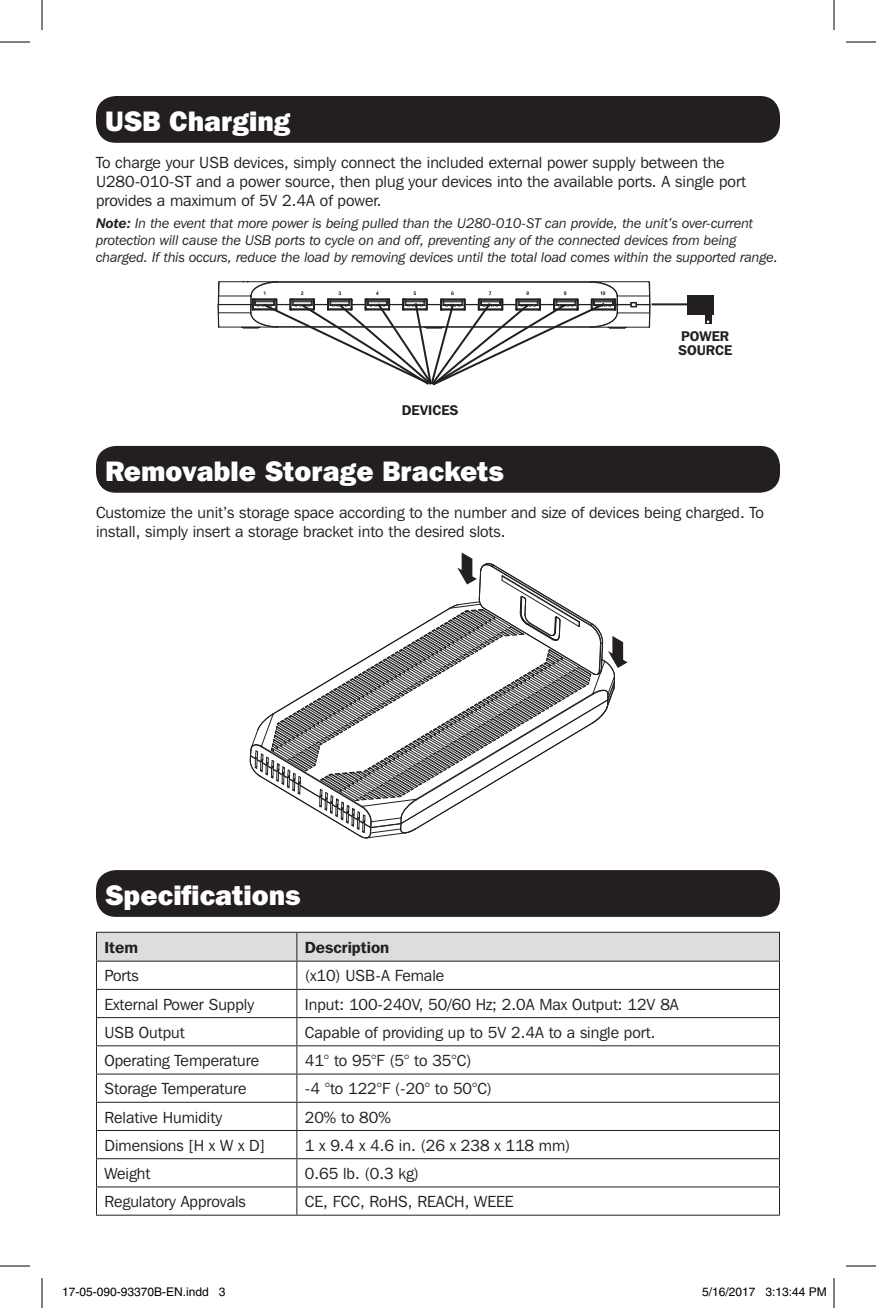
<style>
.page{position:relative;width:876px;height:1308px;background:#fff}
.page>*{position:absolute;margin:0;border:0;box-sizing:border-box;transform-origin:0 0}
.t1{font:800 28px "Franklin Gothic IT Cby BT";color:#fff}
.t2{font:16px/19.2px "Franklin Gothic IT Cby BT";color:#231f20}
.t3{font:600 16px "Franklin Gothic IT Cby BT";color:#231f20}
.t4{font:italic 14px/16.8px "Franklin Gothic IT Cby BT";color:#231f20}
.t5{font:600 14px/14px "Franklin Gothic IT Cby BT";color:#231f20}
.t6{font:12px "Helvetica";color:#000}
.s1{font-weight:600}
</style>
<div class="page">
<div style="left:96px;top:446px;width:684px;height:47px;background:#231f20;border-radius:20px"></div>
<div style="left:96px;top:870px;width:684px;height:47px;background:#231f20;border-radius:20px"></div>
<div style="left:96px;top:96px;width:684px;height:47px;background:#231f20;border-radius:20px"></div>
<hr style="left:219px;top:327px;width:430px;height:1px;background:#231f20">
<hr style="left:218px;top:312px;width:33px;height:1px;background:#231f20">
<hr style="left:218px;top:304px;width:34px;height:1px;background:#231f20">
<hr style="left:219px;top:296px;width:32px;height:1px;background:#231f20">
<hr style="left:219px;top:281px;width:430px;height:1px;background:#231f20">
<svg style="left:218px;top:281px;width:4px;height:47px"></svg>
<hr style="left:652px;top:303px;width:35px;height:2px;background:#231f20">
<div style="left:687px;top:295px;width:27px;height:19px;background:#231f20"></div>
<svg style="left:705px;top:314px;width:6px;height:10px"></svg>
<svg style="left:241px;top:280px;width:410px;height:106px"></svg>
<svg style="left:249px;top:553px;width:379px;height:286px"></svg>
<svg style="left:96px;top:932px;width:684px;height:283px"></svg>
<hr style="left:96px;top:1215px;width:201px;height:1px;background:#231f20">
<hr style="left:297px;top:1215px;width:483px;height:1px;background:#231f20">
<hr style="left:0;top:42px;width:30px;height:1px;background:#000">
<hr style="left:846px;top:42px;width:30px;height:1px;background:#000">
<hr style="left:0;top:1266px;width:30px;height:1px;background:#000">
<hr style="left:846px;top:1266px;width:30px;height:1px;background:#000">
<hr style="left:42px;top:0;width:1px;height:30px;background:#000">
<hr style="left:42px;top:1278px;width:1px;height:30px;background:#000">
<hr style="left:834px;top:0;width:1px;height:30px;background:#000">
<hr style="left:834px;top:1278px;width:1px;height:30px;background:#000">
<div style="left:111px;top:1288px;width:5px;height:8px;border:1px solid #fff;border-radius:50%"></div>
<div style="left:110px;top:1287px;width:7px;height:10px;border:1px solid #fff;border-radius:50%"></div>
<p class="t1" style="left:105px;top:103px;width:187px">USB Charging</p>
<p class="t2" style="left:96px;top:153px;width:651px">To charge your USB devices, simply connect the included external power supply between the<br>U280-010-ST and a power source, then plug your devices into the available ports. A single port provides a maximum of 5V 2.4A of power.</p>
<p class="t4" style="left:96px;top:215px;width:684px"><span class="s1">Note:</span> In the event that more power is being pulled than the U280-010-ST can provide, the unit’s over-current protection will cause the USB ports to cycle on and off, preventing any of the connected devices from being charged. If this occurs, reduce the load by removing devices until the total load comes within the supported range.</p>
<p class="t5" style="left:402px;top:403px;width:58px">DEVICES</p>
<p class="t1" style="left:105px;top:453px;width:401px">Removable Storage Brackets</p>
<p class="t5" style="left:678px;top:329px;width:56px">POWER<br>SOURCE</p>
<p class="t2" style="left:96px;top:503px;width:670px">Customize the unit’s storage space according to the number and size of devices being charged. To install, simply insert a storage bracket into the desired slots.</p>
<p class="t1" style="left:105px;top:877px;width:197px">Specifications</p>
<p class="t3" style="left:104px;top:937px;width:35px">Item</p>
<p class="t3" style="left:305px;top:937px;width:86px">Description</p>
<p class="t2" style="left:104px;top:966px;width:36px">Ports</p>
<p class="t2" style="left:305px;top:966px;width:141px">(x10) USB-A Female</p>
<p class="t2" style="left:104px;top:994px;width:151px">External Power Supply</p>
<p class="t2" style="left:305px;top:994px;width:375px">Input: 100-240V, 50/60 Hz; 2.0A Max Output: 12V 8A</p>
<p class="t2" style="left:104px;top:1022px;width:82px">USB Output</p>
<p class="t2" style="left:305px;top:1022px;width:352px">Capable of providing up to 5V 2.4A to a single port.</p>
<p class="t2" style="left:104px;top:1051px;width:156px">Operating Temperature</p>
<p class="t2" style="left:305px;top:1051px;width:168px">41° to 95°F (5° to 35°C)</p>
<p class="t2" style="left:104px;top:1079px;width:143px">Storage Temperature</p>
<p class="t2" style="left:305px;top:1079px;width:189px">-4 °to 122°F (-20° to 50°C)</p>
<p class="t2" style="left:104px;top:1107px;width:119px">Relative Humidity</p>
<p class="t2" style="left:305px;top:1107px;width:87px">20% to 80%</p>
<p class="t2" style="left:104px;top:1135px;width:162px">Dimensions [H x W x D]</p>
<p class="t2" style="left:305px;top:1135px;width:267px">1 x 9.4 x 4.6 in. (26 x 238 x 118 mm)</p>
<p class="t2" style="left:104px;top:1164px;width:47px">Weight</p>
<p class="t2" style="left:305px;top:1164px;width:116px">0.65 lb. (0.3 kg)</p>
<p class="t2" style="left:104px;top:1192px;width:143px">Regulatory Approvals</p>
<p class="t2" style="left:305px;top:1192px;width:210px">CE, FCC, RoHS, REACH, WEEE</p>
<p class="t6" style="left:62px;top:1285px;width:165px">17-05-090-93370B-EN.indd 3</p>
<p class="t6" style="left:702px;top:1285px;width:126px">5/16/2017 3:13:44 PM</p>
</div>
